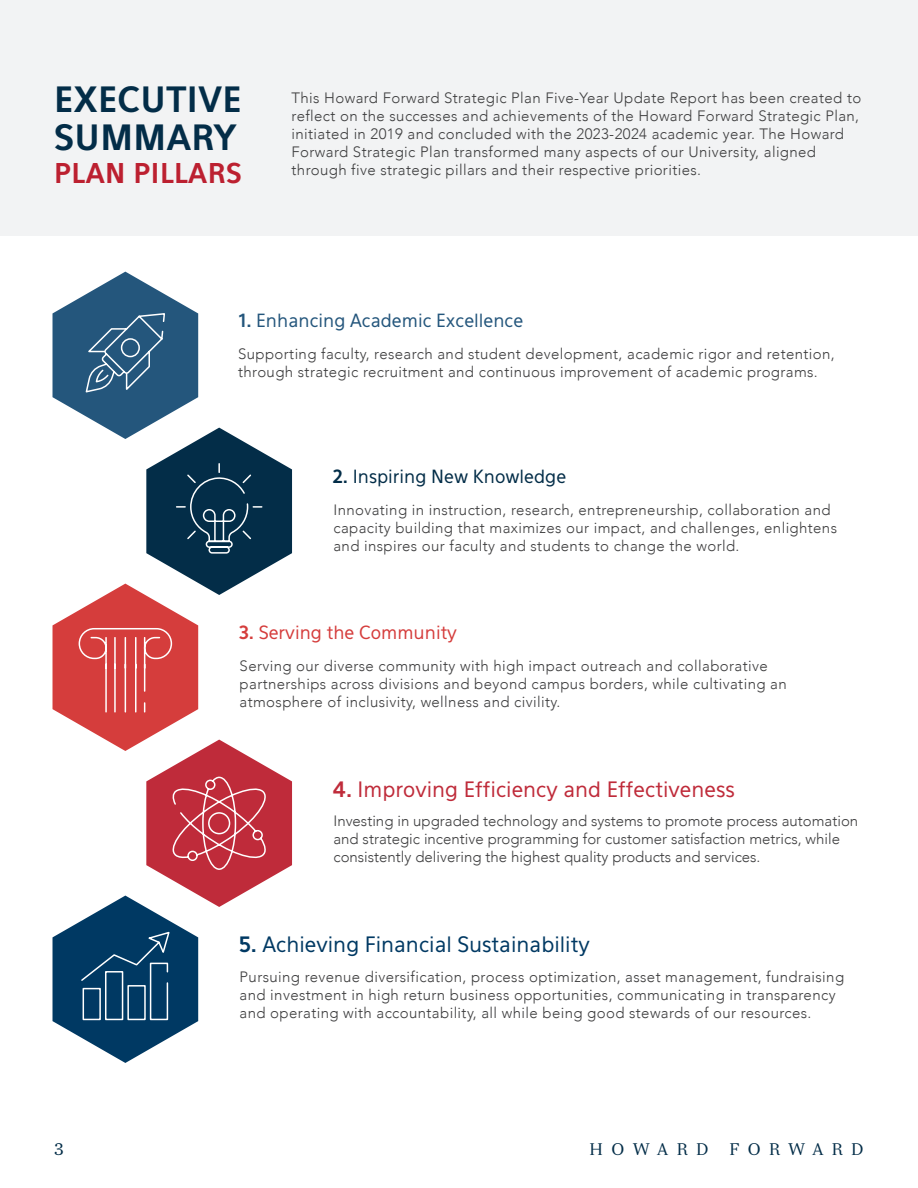
<style>
.page{position:relative;width:918px;height:1188px;background:#fff}
.page>*{position:absolute;margin:0;border:0;box-sizing:border-box;transform-origin:0 0}
.t1{font:700 34.5px "Eau Sans";letter-spacing:.015em;color:#032d48}
.t2{font:700 27px "Eau Sans";letter-spacing:.025em;color:#bc2030}
.t3{font:21px "Eau Sans";color:#bf2b3a}
.t4{font:21px "Eau Sans";color:#003963}
.t5{font:18px "Eau Sans";color:#24567c}
.t6{font:18px "Eau Sans";color:#032d48}
.t7{font:18px "Eau Sans";color:#d53d3c}
.t8{font:16.5px "Serif 12 Beta";letter-spacing:.5em;color:#032d48}
.t9{font:300 15px/18px "Avenir";letter-spacing:.025em;color:#3e3e3f}
.t10{font:300 15px/18px "Avenir";color:#3e3e3f}
.s1{font-weight:700}
</style>
<div class="page">
<div style="left:0;top:0;width:918px;height:235px;background:#f2f3f4"></div>
<svg style="left:53px;top:272px;width:239px;height:791px"></svg>
<p class="t1" style="left:54px;top:79px;width:189px">EXECUTIVE</p>
<p class="t1" style="left:54px;top:117px;width:183px">SUMMARY</p>
<p class="t2" style="left:54px;top:157px;width:189px">PLAN PILLARS</p>
<p class="t9" style="left:292px;top:89px;width:571px">This Howard Forward Strategic Plan Five-Year Update Report has been created to reflect on the successes and achievements of the Howard Forward Strategic Plan, initiated in 2019 and concluded with the 2023-2024 academic year. The Howard Forward Strategic Plan transformed many aspects of our University, aligned through five strategic pillars and their respective priorities.</p>
<p class="t5" style="left:239px;top:310px;width:286px"><span class="s1">1.</span> Enhancing Academic Excellence</p>
<p class="t9" style="left:238px;top:345px;width:598px">Supporting faculty, research and student development, academic rigor and retention, through strategic recruitment and continuous improvement of academic programs.</p>
<p class="t6" style="left:333px;top:466px;width:235px"><span class="s1">2.</span> Inspiring New Knowledge</p>
<p class="t9" style="left:333px;top:501px;width:505px">Innovating in instruction, research, entrepreneurship, collaboration and capacity building that maximizes our impact, and challenges, enlightens and inspires our faculty and students to change the world.</p>
<p class="t7" style="left:239px;top:622px;width:220px"><span class="s1">3.</span> Serving the Community</p>
<p class="t9" style="left:240px;top:657px;width:549px">Serving our diverse community with high impact outreach and collaborative partnerships across divisions and beyond campus borders, while cultivating an atmosphere of inclusivity, wellness and civility.</p>
<p class="t3" style="left:333px;top:777px;width:404px"><span class="s1">4.</span> Improving Efficiency and Effectiveness</p>
<p class="t10" style="left:333px;top:812px;width:526px">Investing in upgraded technology and systems to promote process automation and strategic incentive programming for customer satisfaction metrics, while consistently delivering the highest quality products and services.</p>
<p class="t4" style="left:239px;top:933px;width:353px"><span class="s1">5.</span> Achieving Financial Sustainability</p>
<p class="t9" style="left:240px;top:968px;width:606px">Pursuing revenue diversification, process optimization, asset management, fundraising and investment in high return business opportunities, communicating in transparency and operating with accountability, all while being good stewards of our resources.</p>
<p class="t8" style="left:54px;top:1139px;width:11px">3</p>
<p class="t8" style="left:589px;top:1139px;width:276px">HOWARD FORWARD</p>
</div>
